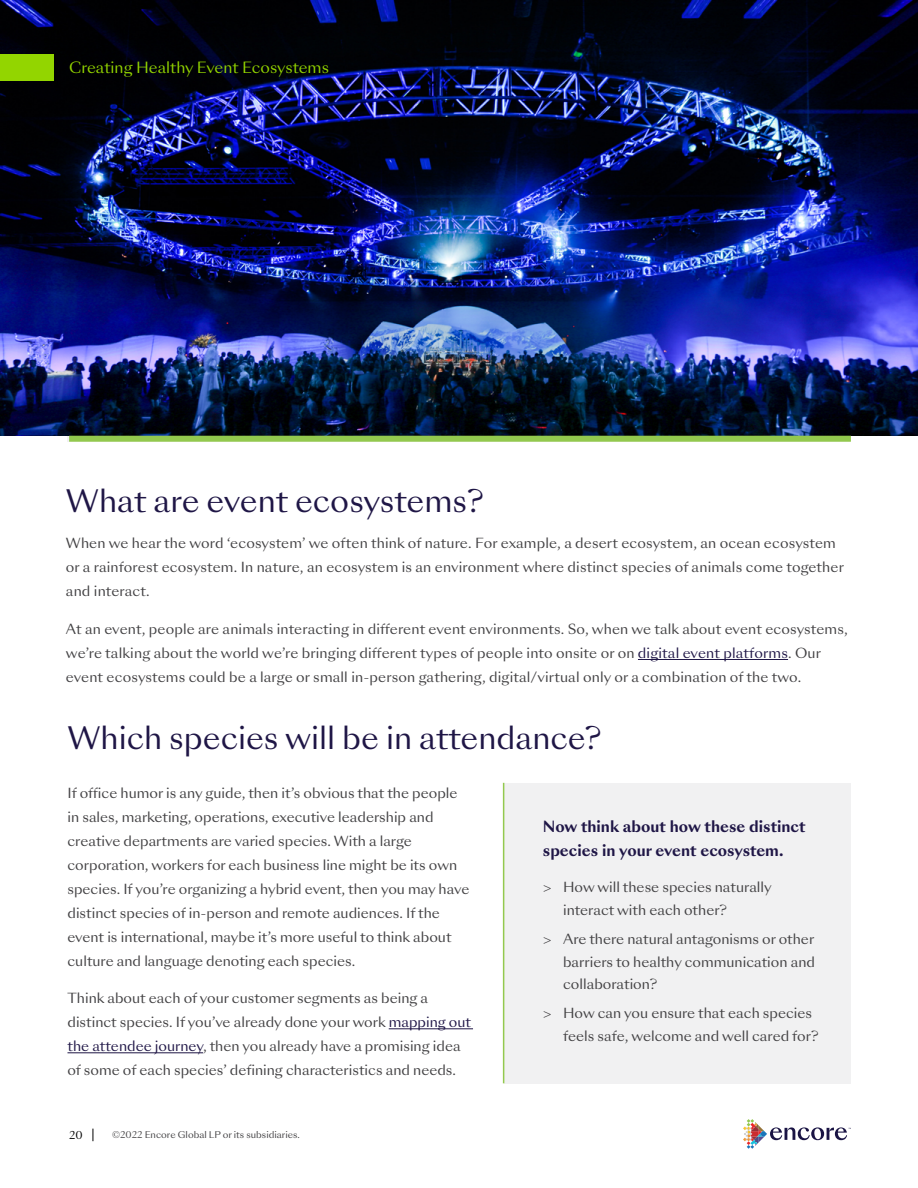
<style>
.page{position:relative;width:918px;height:1188px;background:#fff}
.page>*{position:absolute;margin:0;border:0;box-sizing:border-box;transform-origin:0 0}
.t1{font:30px "Sang Bleu Sunrise";color:#1f1646}
.t2{font:700 15px/24px "Sang Bleu Sunrise";color:#1f1646}
.t3{font:15px "Sang Bleu Sunrise";color:#93d500}
.t4{font:13.5px/24px "Sang Bleu Sunrise";color:#414042}
.t5{font:10.5px "Sang Bleu Sunrise";color:#000}
.t6{font:9px "Sang Bleu Sunrise";color:#414042}
.s1{color:#1f1646}
</style>
<div class="page">
<svg style="left:93px;top:1129px;width:1px;height:12px"></svg>
<svg style="left:743px;top:1119px;width:108px;height:30px"></svg>
<img style="left:0;top:0;width:918px;height:436px">
<div style="left:504px;top:783px;width:346px;height:300px;background:#f1f1f2"></div>
<div style="left:0;top:54px;width:54px;height:27px;background:#93d500"></div>
<hr style="left:638px;top:659px;width:150px;height:1px;background:#1f1646">
<hr style="left:389px;top:1029px;width:84px;height:1px;background:#1f1646">
<hr style="left:68px;top:1053px;width:135px;height:1px;background:#1f1646">
<hr style="left:503px;top:783px;width:1px;height:300px;background:#93c94e">
<div style="left:69px;top:436px;width:782px;height:6px;background:#93c94e"></div>
<p class="t3" style="left:69px;top:57px;width:261px">Creating Healthy Event Ecosystems</p>
<h1 class="t1" style="left:66px;top:480px;width:419px">What are event ecosystems?</h1>
<p class="t4" style="left:66px;top:532px;width:780px">When we hear the word ‘ecosystem’ we often think of nature. For example, a desert ecosystem, an ocean ecosystem or a rainforest ecosystem. In nature, an ecosystem is an environment where distinct species of animals come together and interact.</p>
<p class="t4" style="left:66px;top:617px;width:783px">At an event, people are animals interacting in different event environments. So, when we talk about event ecosystems, we’re talking about the world we’re bringing different types of people into onsite or on <span class="s1">digital event platforms</span>. Our event ecosystems could be a large or small in-person gathering, digital/virtual only or a combination of the two.</p>
<h1 class="t1" style="left:67px;top:718px;width:536px">Which species will be in attendance?</h1>
<p class="t4" style="left:68px;top:781px;width:403px">If office humor is any guide, then it’s obvious that the people in sales, marketing, operations, executive leadership and creative departments are varied species. With a large corporation, workers for each business line might be its own species. If you’re organizing a hybrid event, then you may have distinct species of in-person and remote audiences. If the event is international, maybe it’s more useful to think about culture and language denoting each species.</p>
<p class="t4" style="left:68px;top:987px;width:405px">Think about each of your customer segments as being a distinct species. If you’ve already done your work <span class="s1">mapping out the attendee journey</span>, then you already have a promising idea of some of each species’ defining characteristics and needs.</p>
<p class="t5" style="left:69px;top:1128px;width:15px">20</p>
<p class="t6" style="left:112px;top:1128px;width:189px">©2022 Encore Global LP or its subsidiaries.</p>
<p class="t2" style="left:543px;top:815px;width:264px">Now think about how these distinct species in your event ecosystem.</p>
<p class="t4" style="left:563px;top:877px;width:210px;line-height:22.5px;text-indent:-20px">&gt; How will these species naturally interact with each other?</p>
<p class="t4" style="left:563px;top:928px;width:253px;line-height:22.5px;text-align:justify;text-indent:-20px">&gt; Are there natural antagonisms or other barriers to healthy communication and collaboration?</p>
<p class="t4" style="left:563px;top:1003px;width:257px;line-height:22.5px;text-indent:-20px">&gt; How can you ensure that each species feels safe, welcome and well cared for?</p>
</div>
